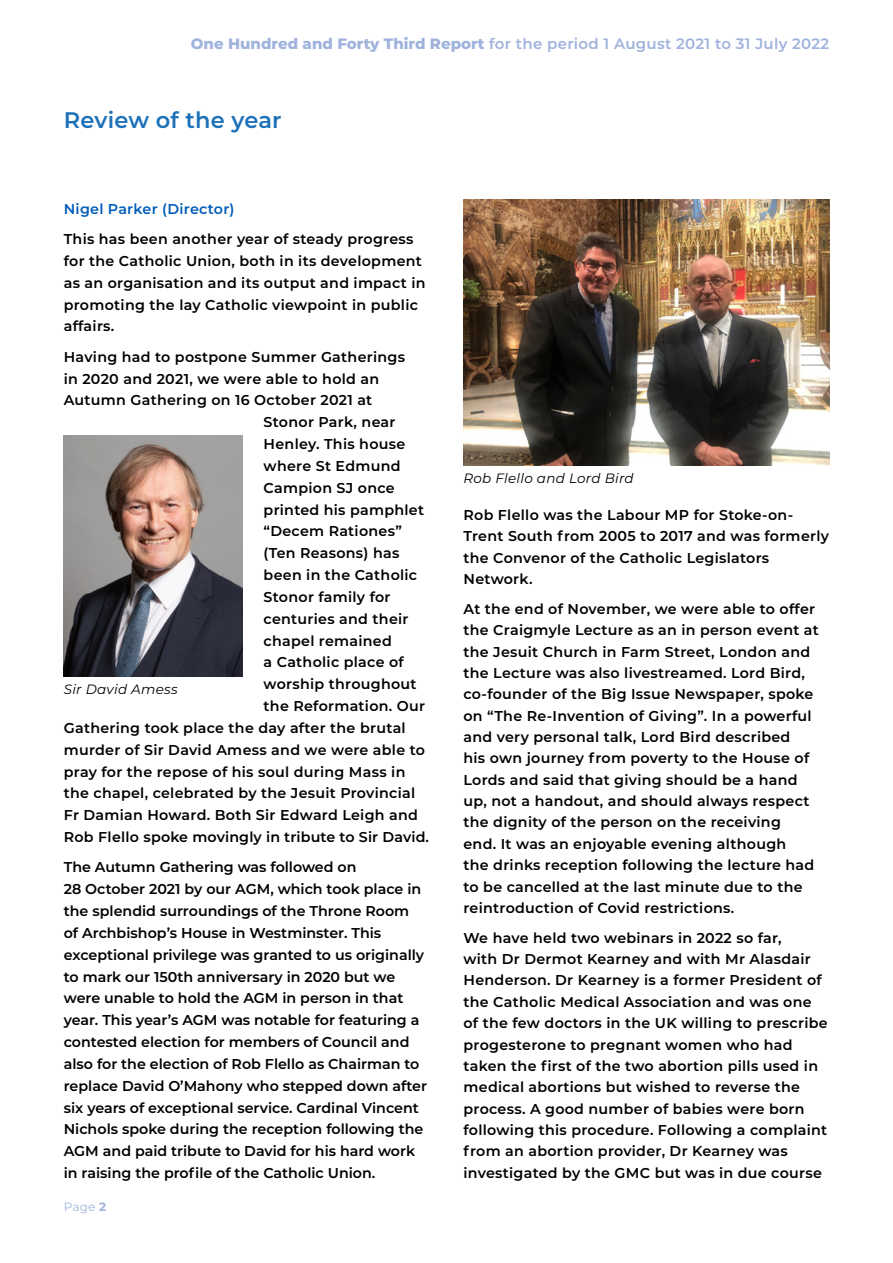
<style>
.page{position:relative;width:893px;height:1263px;background:#fff}
.page>*{position:absolute;margin:0;border:0;box-sizing:border-box;transform-origin:0 0}
.t1{font:600 22.5px "Montserrat";letter-spacing:.01em;color:#1d71b8}
.t2{font:600 15px "Montserrat";letter-spacing:.02em;color:#9fb3dd}
.t3{font:600 14.25px/21.3px "Montserrat";letter-spacing:.02em;color:#000}
.t4{font:600 14.25px/21.9px "Montserrat";color:#000}
.t5{font:600 14.25px "Montserrat";letter-spacing:.02em;color:#005cb9}
.t6{font:italic 13.5px "Montserrat";letter-spacing:.02em;color:#000}
.t7{font:12px "Montserrat";color:#9fb3dd}
.s1{font-weight:800}
.s2{font-weight:700}
</style>
<div class="page">
<img style="left:463px;top:200px;width:366px;height:266px">
<img style="left:64px;top:435px;width:178px;height:242px">
<p class="t2" style="left:191px;top:33px;width:640px"><span class="s1">One Hundred and Forty Third Report</span> for the period 1 August 2021 to 31 July 2022</p>
<h1 class="t1" style="left:64px;top:104px;width:219px">Review of the year</h1>
<p class="t5" style="left:64px;top:198px;width:172px">Nigel Parker (Director)</p>
<p class="t3" style="left:64px;top:227px;width:363px;line-height:21.9px">This has been another year of steady progress for the Catholic Union, both in its development as an organisation and its output and impact in promoting the lay Catholic viewpoint in public affairs.</p>
<p class="t3" style="left:64px;top:345px;width:343px">Having had to postpone Summer Gatherings</p>
<p class="t3" style="left:64px;top:367px;width:317px">in 2020 and 2021, we were able to hold an</p>
<p class="t3" style="left:64px;top:389px;width:310px">Autumn Gathering on 16 October 2021 at</p>
<p class="t3" style="left:264px;top:411px;width:133px">Stonor Park, near</p>
<p class="t3" style="left:264px;top:433px;width:143px">Henley. This house</p>
<p class="t3" style="left:264px;top:454px;width:138px">where St Edmund</p>
<p class="t3" style="left:264px;top:476px;width:133px">Campion SJ once</p>
<p class="t3" style="left:264px;top:498px;width:162px">printed his pamphlet</p>
<p class="t3" style="left:264px;top:520px;width:140px">“Decem Rationes”</p>
<p class="t3" style="left:264px;top:542px;width:137px">(Ten Reasons) has</p>
<p class="t3" style="left:264px;top:564px;width:155px">been in the Catholic</p>
<p class="t3" style="left:264px;top:585px;width:128px">Stonor family for</p>
<p class="t3" style="left:264px;top:607px;width:146px">centuries and their</p>
<p class="t3" style="left:264px;top:629px;width:130px">chapel remained</p>
<p class="t3" style="left:264px;top:651px;width:142px">a Catholic place of</p>
<p class="t3" style="left:264px;top:673px;width:154px">worship throughout</p>
<p class="t3" style="left:264px;top:695px;width:163px">the Reformation. Our</p>
<p class="t3" style="left:64px;top:716px;width:343px">Gathering took place the day after the brutal</p>
<p class="t3" style="left:64px;top:738px;width:363px">murder of Sir David Amess and we were able to</p>
<p class="t3" style="left:64px;top:760px;width:343px">pray for the repose of his soul during Mass in</p>
<p class="t3" style="left:64px;top:782px;width:353px">the chapel, celebrated by the Jesuit Provincial</p>
<p class="t3" style="left:64px;top:804px;width:356px">Fr Damian Howard. Both Sir Edward Leigh and</p>
<p class="t3" style="left:64px;top:826px;width:367px">Rob Flello spoke movingly in tribute to Sir David.</p>
<p class="t4" style="left:64px;top:856px;width:365px">The Autumn Gathering was followed on<br>28 October 2021 by our AGM, which took place in the splendid surroundings of the Throne Room of Archbishop’s House in Westminster. This exceptional privilege was granted to us originally to mark our 150th anniversary in 2020 but we were unable to hold the AGM in person in that year. This year’s AGM was notable for featuring a contested election for members of Council and also for the election of Rob Flello as Chairman to replace David O’Mahony who stepped down after six years of exceptional service. Cardinal Vincent Nichols spoke during the reception following the AGM and paid tribute to David for his hard work in raising the profile of the Catholic Union.</p>
<p class="t6" style="left:64px;top:680px;width:115px">Sir David Amess</p>
<p class="t7" style="left:64px;top:1198px;width:44px">Page <span class="s2">2</span></p>
<p class="t6" style="left:463px;top:469px;width:172px">Rob Flello and Lord Bird</p>
<p class="t3" style="left:463px;top:503px;width:367px">Rob Flello was the Labour MP for Stoke-on-Trent South from 2005 to 2017 and was formerly the Convenor of the Catholic Legislators Network.</p>
<p class="t3" style="left:463px;top:597px;width:357px">At the end of November, we were able to offer the Craigmyle Lecture as an in person event at the Jesuit Church in Farm Street, London and the Lecture was also livestreamed. Lord Bird, co-founder of the Big Issue Newspaper, spoke on “The Re-Invention of Giving”. In a powerful and very personal talk, Lord Bird described<br>his own journey from poverty to the House of Lords and said that giving should be a hand up, not a handout, and should always respect the dignity of the person on the receiving<br>end. It was an enjoyable evening although<br>the drinks reception following the lecture had to be cancelled at the last minute due to the reintroduction of Covid restrictions.</p>
<p class="t3" style="left:463px;top:926px;width:366px">We have held two webinars in 2022 so far,<br>with Dr Dermot Kearney and with Mr Alasdair Henderson. Dr Kearney is a former President of the Catholic Medical Association and was one of the few doctors in the UK willing to prescribe progesterone to pregnant women who had taken the first of the two abortion pills used in medical abortions but wished to reverse the process. A good number of babies were born following this procedure. Following a complaint from an abortion provider, Dr Kearney was investigated by the GMC but was in due course</p>
</div>
